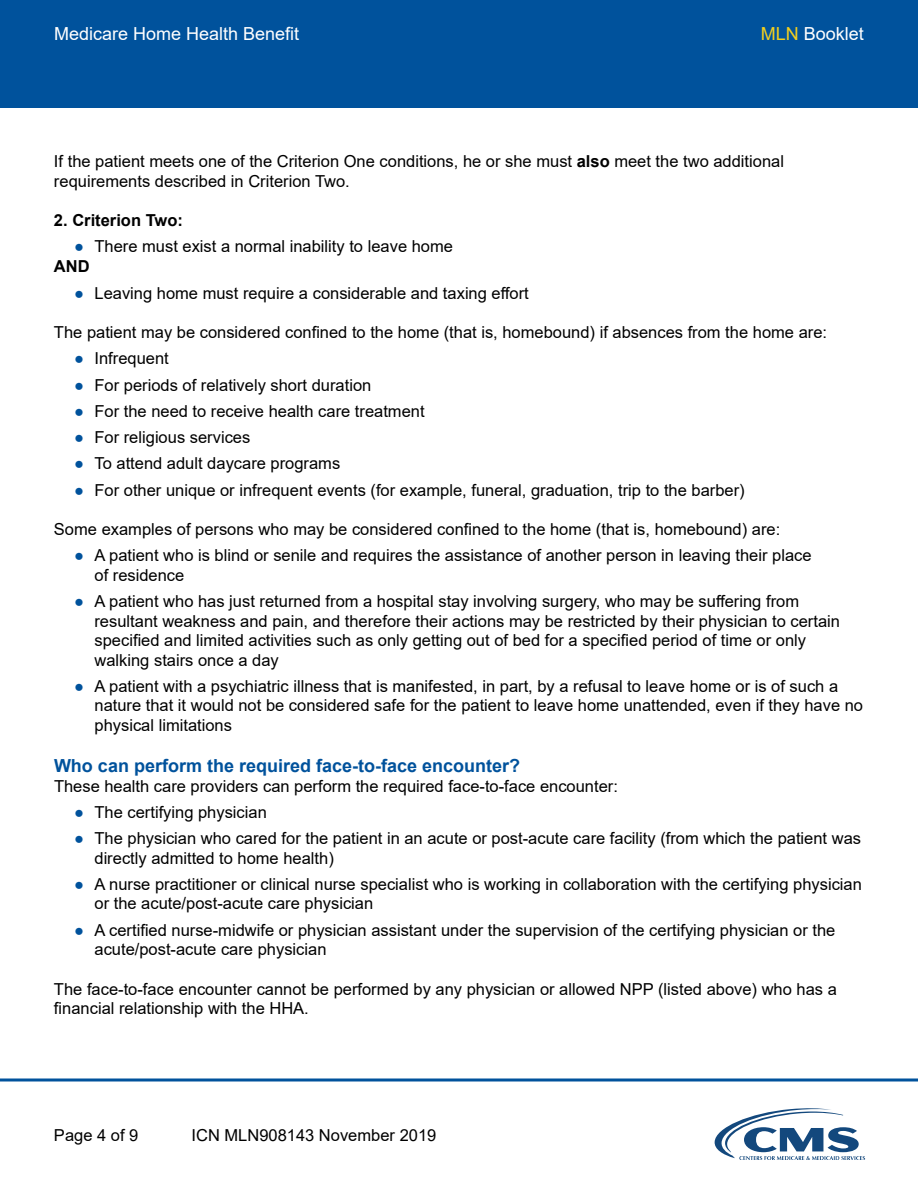
<style>
.page{position:relative;width:918px;height:1188px;background:#fff}
.page>*{position:absolute;margin:0;border:0;box-sizing:border-box;transform-origin:0 0}
.t1{font:700 18px "Arial";color:#00529c}
.t2{font:18px "Arial";color:#fff}
.t3{font:16.5px/19.5px "Arial";color:#000}
.t4{font:700 16.5px "Arial";color:#000}
.s1{color:#f3cf1e}
.s2{font-weight:700}
.s3{color:#00529c}
</style>
<div class="page">
<div style="left:0;top:0;width:918px;height:108px;background:#00529c"></div>
<svg style="left:714px;top:1108px;width:151px;height:52px"></svg>
<svg style="left:0;top:1078px;width:918px;height:4px;background:#3f7db4"></svg>
<p class="t2" style="left:54px;top:21px;width:247px">Medicare Home Health Benefit</p>
<p class="t2" style="left:761px;top:21px;width:105px"><span class="s1">MLN</span> Booklet</p>
<p class="t3" style="left:54px;top:151px;width:732px">If the patient meets one of the Criterion One conditions, he or she must <span class="s2">also</span> meet the two additional requirements described in Criterion Two.</p>
<p class="t4" style="left:54px;top:209px;width:130px">2. Criterion Two:</p>
<p class="t3" style="left:74px;top:237px;width:380px"><span class="s3">●</span> There must exist a normal inability to leave home</p>
<p class="t4" style="left:54px;top:255px;width:37px">AND</p>
<p class="t3" style="left:74px;top:283px;width:456px"><span class="s3">●</span> Leaving home must require a considerable and taxing effort</p>
<p class="t3" style="left:54px;top:322px;width:775px">The patient may be considered confined to the home (that is, homebound) if absences from the home are:</p>
<p class="t3" style="left:74px;top:349px;width:96px"><span class="s3">●</span> Infrequent</p>
<p class="t3" style="left:74px;top:375px;width:299px"><span class="s3">●</span> For periods of relatively short duration</p>
<p class="t3" style="left:74px;top:401px;width:352px"><span class="s3">●</span> For the need to receive health care treatment</p>
<p class="t3" style="left:74px;top:427px;width:178px"><span class="s3">●</span> For religious services</p>
<p class="t3" style="left:74px;top:454px;width:268px"><span class="s3">●</span> To attend adult daycare programs</p>
<p class="t3" style="left:74px;top:480px;width:672px"><span class="s3">●</span> For other unique or infrequent events (for example, funeral, graduation, trip to the barber)</p>
<p class="t3" style="left:54px;top:520px;width:728px">Some examples of persons who may be considered confined to the home (that is, homebound) are:</p>
<p class="t3" style="left:94px;top:546px;width:719px;text-indent:-20px"><span class="s3">●</span> A patient who is blind or senile and requires the assistance of another person in leaving their place of residence</p>
<p class="t3" style="left:94px;top:592px;width:747px;text-indent:-20px"><span class="s3">●</span> A patient who has just returned from a hospital stay involving surgery, who may be suffering from resultant weakness and pain, and therefore their actions may be restricted by their physician to certain specified and limited activities such as only getting out of bed for a specified period of time or only walking stairs once a day</p>
<p class="t3" style="left:94px;top:676px;width:770px;text-indent:-20px"><span class="s3">●</span> A patient with a psychiatric illness that is manifested, in part, by a refusal to leave home or is of such a nature that it would not be considered safe for the patient to leave home unattended, even if they have no physical limitations</p>
<h2 class="t1" style="left:54px;top:753px;width:468px">Who can perform the required face-to-face encounter?</h2>
<p class="t3" style="left:54px;top:776px;width:566px">These health care providers can perform the required face-to-face encounter:</p>
<p class="t3" style="left:74px;top:802px;width:194px"><span class="s3">●</span> The certifying physician</p>
<p class="t3" style="left:94px;top:828px;width:768px;text-indent:-20px"><span class="s3">●</span> The physician who cared for the patient in an acute or post-acute care facility (from which the patient was directly admitted to home health)</p>
<p class="t3" style="left:94px;top:874px;width:769px;text-indent:-20px"><span class="s3">●</span> A nurse practitioner or clinical nurse specialist who is working in collaboration with the certifying physician or the acute/post-acute care physician</p>
<p class="t3" style="left:94px;top:920px;width:742px;text-indent:-20px"><span class="s3">●</span> A certified nurse-midwife or physician assistant under the supervision of the certifying physician or the acute/post-acute care physician</p>
<p class="t3" style="left:54px;top:979px;width:784px">The face-to-face encounter cannot be performed by any physician or allowed NPP (listed above) who has a financial relationship with the HHA.</p>
<p class="t3" style="left:54px;top:1125px;width:86px">Page 4 of 9</p>
<p class="t3" style="left:192px;top:1125px;width:246px">ICN MLN908143 November 2019</p>
</div>
